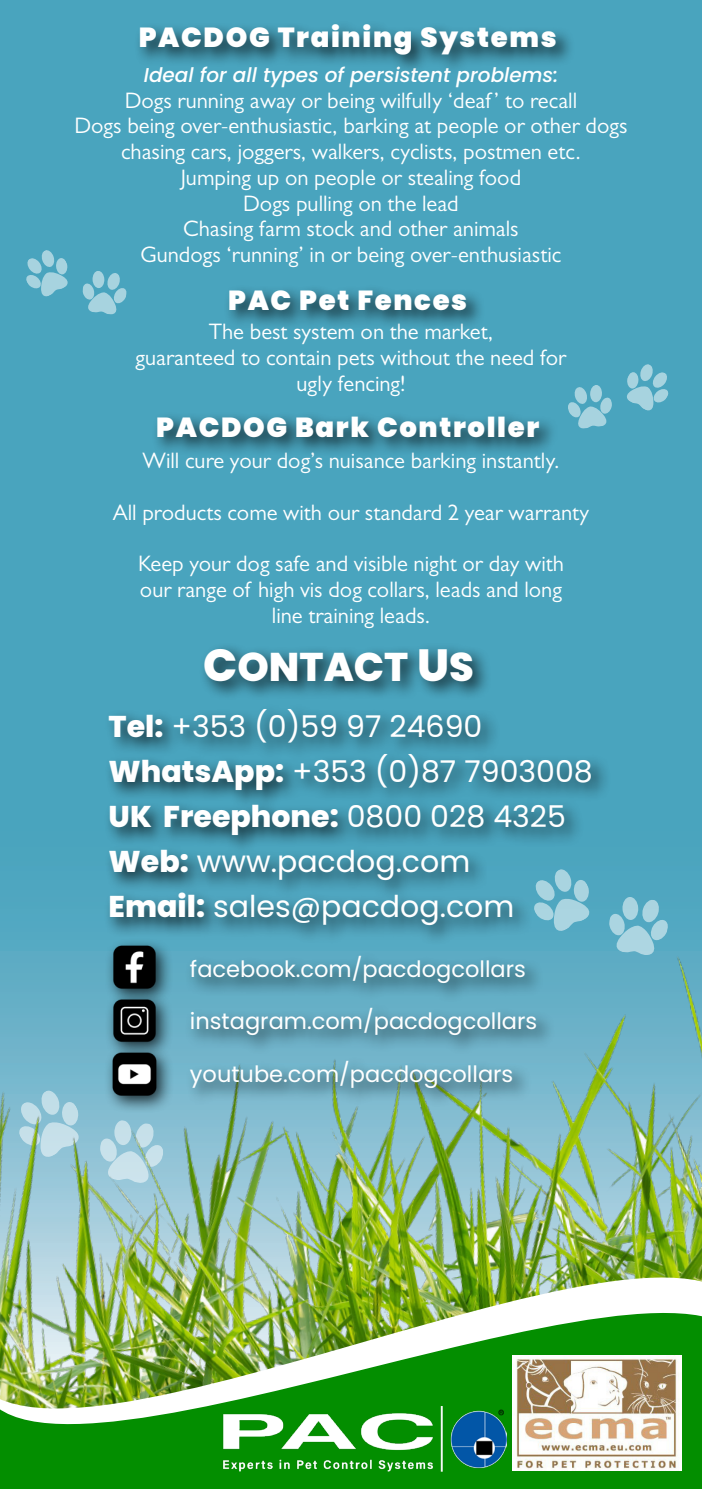
<style>
.page{position:relative;width:702px;height:1489px;background:#fff}
.page>*{position:absolute;margin:0;border:0;box-sizing:border-box;transform-origin:0 0}
.t1{font:800 40px "Poppins";color:#fff}
.t2{font:30px "Poppins";color:#fff}
.t3{font:800 30px "Poppins";color:#fff}
.t4{font:900 27.5px "Poppins";letter-spacing:.06em;color:#fff}
.t5{font:22.5px "Gill Sans";color:#fff}
.t6{font:22.5px "Poppins";color:#fff}
.t7{font:italic 500 20px "Poppins";color:#fff}
.s1{font-size:45px}
.s2{font-weight:800}
.s3{font-weight:400}
</style>
<div class="page">
<div style="left:0;top:0;width:702px;height:1488px;background:#49a4be"></div>
<img style="left:0;top:897px;width:702px;height:220px">
<svg style="left:0;top:1117px;width:702px;height:59px;background:#8ebeb4"></svg>
<img style="left:0;top:1176px;width:702px;height:312px">
<svg style="left:82px;top:272px;width:45px;height:43px"></svg>
<svg style="left:26px;top:250px;width:42px;height:47px"></svg>
<svg style="left:568px;top:386px;width:44px;height:43px"></svg>
<svg style="left:627px;top:364px;width:42px;height:47px"></svg>
<img style="left:512px;top:1355px;width:169px;height:114px">
<img style="left:215px;top:1406px;width:291px;height:64px">
<div style="left:198px;top:642px;width:294px;height:58px;background:#000;opacity:.75"></div>
<div style="left:103px;top:703px;width:508px;height:241px;background:#000;opacity:.75"></div>
<div style="left:185px;top:950px;width:359px;height:52px;background:#000;opacity:.75"></div>
<div style="left:105px;top:938px;width:69px;height:68px;background:#000;opacity:.75"></div>
<img style="left:106px;top:938px;width:57px;height:53px">
<div style="left:185px;top:1055px;width:346px;height:52px;background:#000;opacity:.75"></div>
<div style="left:105px;top:991px;width:69px;height:68px;background:#000;opacity:.75"></div>
<img style="left:106px;top:992px;width:57px;height:52px">
<div style="left:103px;top:1044px;width:71px;height:69px;background:#000;opacity:.75"></div>
<img style="left:106px;top:1045px;width:56px;height:56px">
<div style="left:185px;top:1002px;width:371px;height:53px;background:#000;opacity:.75"></div>
<div style="left:134px;top:19px;width:442px;height:56px;background:#000;opacity:.75"></div>
<div style="left:224px;top:284px;width:261px;height:46px;background:#000;opacity:.75"></div>
<div style="left:152px;top:411px;width:406px;height:47px;background:#000;opacity:.75"></div>
<p class="t4" style="left:139px;top:22px;width:419px">PACDOG Training Systems</p>
<p class="t7" style="left:144px;top:63px;width:416px">Ideal for all types of persistent problems:</p>
<p class="t5" style="left:125px;top:87px;width:454px">Dogs running away or being wilfully ‘deaf ’ to recall</p>
<p class="t5" style="left:74px;top:113px;width:554px">Dogs being over-enthusiastic, barking at people or other dogs</p>
<p class="t5" style="left:121px;top:139px;width:461px">chasing cars, joggers, walkers, cyclists, postmen etc.</p>
<p class="t5" style="left:181px;top:164px;width:342px">Jumping up on people or stealing food</p>
<p class="t5" style="left:243px;top:190px;width:217px">Dogs pulling on the lead</p>
<p class="t5" style="left:183px;top:216px;width:337px">Chasing farm stock and other animals</p>
<p class="t5" style="left:140px;top:242px;width:422px">Gundogs ‘running’ in or being over-enthusiastic</p>
<p class="t4" style="left:228px;top:284px;width:240px">PAC Pet Fences</p>
<p class="t5" style="left:209px;top:319px;width:286px">The best system on the market,</p>
<p class="t5" style="left:136px;top:345px;width:432px">guaranteed to contain pets without the need for</p>
<p class="t5" style="left:296px;top:370px;width:111px">ugly fencing!</p>
<p class="t4" style="left:156px;top:411px;width:384px">PACDOG Bark Controller</p>
<p class="t5" style="left:142px;top:448px;width:418px">Will cure your dog’s nuisance barking instantly.</p>
<p class="t5" style="left:113px;top:499px;width:478px">All products come with our standard 2 year warranty</p>
<p class="t5" style="left:138px;top:551px;width:427px">Keep your dog safe and visible night or day with</p>
<p class="t5" style="left:140px;top:576px;width:423px">our range of high vis dog collars, leads and long</p>
<p class="t5" style="left:272px;top:602px;width:160px">line training leads.</p>
<p class="t1" style="left:203px;top:643px;width:272px"><span class="s1">C</span>ONTACT <span class="s1">U</span>S</p>
<p class="t2" style="left:109px;top:708px;width:375px"><span class="s2">Tel:</span> +353 (0)59 97 24690</p>
<p class="t2" style="left:109px;top:753px;width:485px"><span class="s2">WhatsApp:</span> +353 (0)87 7903008</p>
<p class="t3" style="left:109px;top:798px;width:459px">UK Freephone: <span class="s3">0800 028 4325</span></p>
<p class="t2" style="left:109px;top:843px;width:363px"><span class="s2">Web:</span> www.pacdog.com</p>
<p class="t2" style="left:109px;top:888px;width:407px"><span class="s2">Email:</span> sales@pacdog.com</p>
<p class="t6" style="left:190px;top:955px;width:337px">facebook.com/pacdogcollars</p>
<p class="t6" style="left:190px;top:1008px;width:349px">instagram.com/pacdogcollars</p>
<p class="t6" style="left:190px;top:1060px;width:325px">youtube.com/pacdogcollars</p>
</div>
